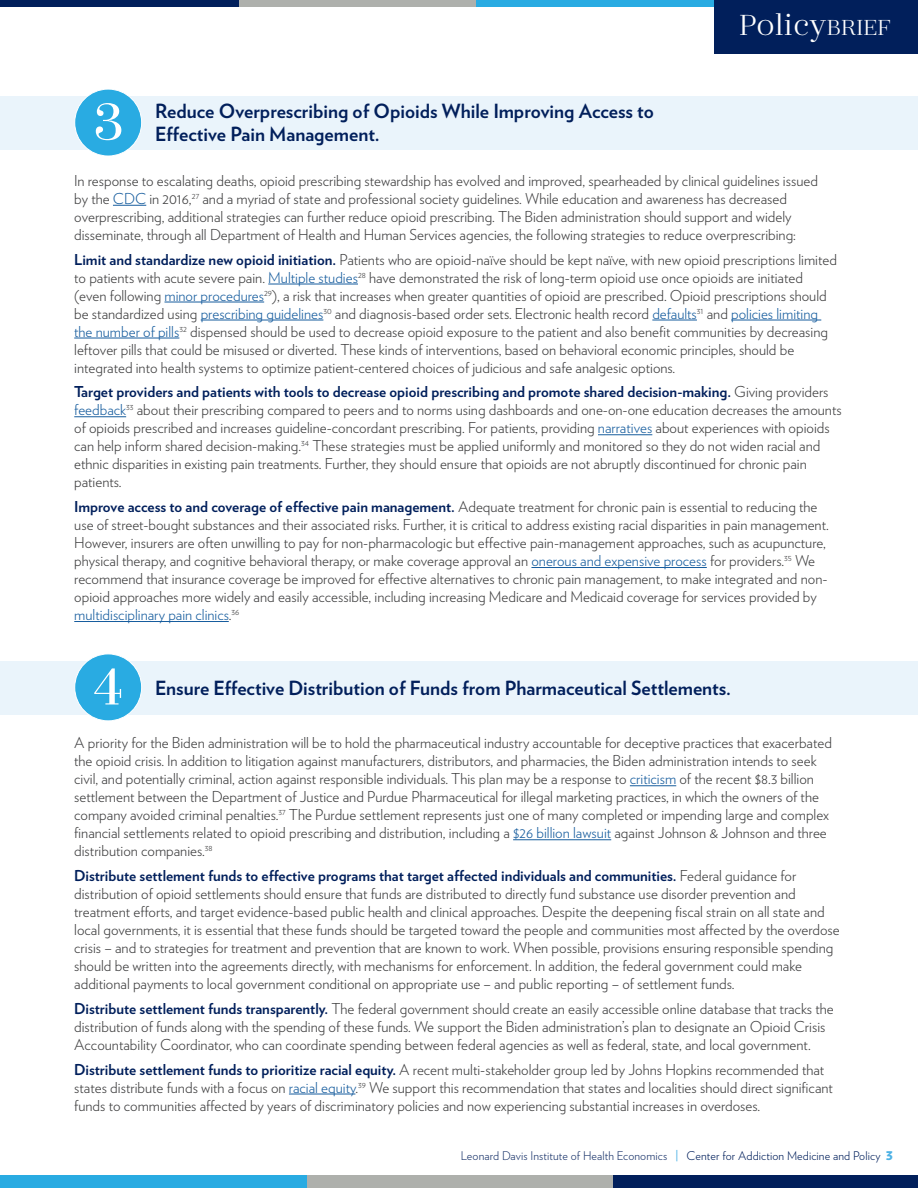
<style>
.page{position:relative;width:918px;height:1188px;background:#fff}
.page>*{position:absolute;margin:0;border:0;box-sizing:border-box;transform-origin:0 0}
.t1{font:500 58.2px "Zahrah";color:#fff}
.t2{font:32.4px "Zahrah";color:#fff}
.t3{font:24.3px "Zahrah";letter-spacing:.01em;color:#fff}
.t4{font:700 19.5px/22.5px "Verlag";color:#011f5b}
.t5{font:300 15px/18px "Verlag";color:#3e3e3f}
.t6{font:300 12px "Verlag";letter-spacing:.01em;color:#1b356b}
.s1{color:#175d9e}
.s2{font-weight:700;color:#011f5b}
.s3{font-weight:400;color:#4eb2e5}
.s4{color:#011f5b}
.s5{font-weight:900;color:#4eb2e5}
</style>
<div class="page">
<div style="left:0;top:661px;width:918px;height:54px;background:#eaf4fb"></div>
<div style="left:75px;top:654px;width:67px;height:67px;background:#29abe2;border-radius:50%"></div>
<div style="left:74px;top:653px;width:68px;height:68px;border:1px solid #fff;border-radius:50%"></div>
<div style="left:238px;top:0;width:239px;height:6px;background:#aeb0ac"></div>
<div style="left:477px;top:0;width:238px;height:6px;background:#29abe2"></div>
<div style="left:714px;top:0;width:204px;height:54px;background:#011f5b"></div>
<div style="left:0;top:0;width:238px;height:6px;background:#011f5b"></div>
<div style="left:0;top:96px;width:918px;height:54px;background:#eaf4fb"></div>
<div style="left:75px;top:89px;width:67px;height:67px;background:#29abe2;border-radius:50%"></div>
<div style="left:74px;top:89px;width:68px;height:68px;border:1px solid #fff;border-radius:50%"></div>
<hr style="left:113px;top:205px;width:33px;height:1px;background:#175d9e">
<hr style="left:268px;top:284px;width:90px;height:1px;background:#175d9e">
<hr style="left:165px;top:302px;width:99px;height:1px;background:#175d9e">
<hr style="left:201px;top:320px;width:122px;height:1px;background:#175d9e">
<hr style="left:652px;top:320px;width:45px;height:1px;background:#175d9e">
<hr style="left:731px;top:320px;width:90px;height:1px;background:#175d9e">
<hr style="left:74px;top:338px;width:105px;height:1px;background:#175d9e">
<hr style="left:74px;top:416px;width:52px;height:1px;background:#175d9e">
<hr style="left:598px;top:434px;width:54px;height:1px;background:#175d9e">
<hr style="left:531px;top:567px;width:176px;height:1px;background:#175d9e">
<hr style="left:74px;top:621px;width:155px;height:1px;background:#175d9e">
<hr style="left:630px;top:785px;width:46px;height:1px;background:#175d9e">
<hr style="left:513px;top:839px;width:98px;height:1px;background:#175d9e">
<hr style="left:289px;top:1094px;width:66px;height:1px;background:#175d9e">
<div style="left:612px;top:1175px;width:306px;height:13px;background:#011f5b"></div>
<div style="left:306px;top:1175px;width:306px;height:13px;background:#aeb0ac"></div>
<div style="left:0;top:1175px;width:306px;height:13px;background:#29abe2"></div>
<p class="t2" style="left:739px;top:7px;width:89px">Policy</p>
<p class="t3" style="left:827px;top:14px;width:66px">BRIEF</p>
<p class="t1" style="left:93px;top:89px;width:32px">3</p>
<p class="t4" style="left:155px;top:99px;width:500px">Reduce Overprescribing of Opioids While Improving Access to<br>Effective Pain Management.</p>
<p class="t5" style="left:74px;top:171px;width:745px">In response to escalating deaths, opioid prescribing stewardship has evolved and improved, spearheaded by clinical guidelines issued by the <span class="s1">CDC</span> in 2016,<sup>27</sup> and a myriad of state and professional society guidelines. While education and awareness has decreased overprescribing, additional strategies can further reduce opioid prescribing. The Biden administration should support and widely disseminate, through all Department of Health and Human Services agencies, the following strategies to reduce overprescribing:</p>
<p class="t5" style="left:74px;top:249px;width:764px"><span class="s2">Limit and standardize new opioid initiation.</span> Patients who are opioid-naïve should be kept naïve, with new opioid prescriptions limited to patients with acute severe pain. <span class="s1">Multiple studies</span><sup>28</sup> have demonstrated the risk of long-term opioid use once opioids are initiated (even following <span class="s1">minor procedures</span><sup>29</sup>), a risk that increases when greater quantities of opioid are prescribed. Opioid prescriptions should be standardized using <span class="s1">prescribing guidelines</span><sup>30</sup> and diagnosis-based order sets. Electronic health record <span class="s1">defaults</span><sup>31</sup> and <span class="s1">policies limiting the number of pills</span><sup>32</sup> dispensed should be used to decrease opioid exposure to the patient and also benefit communities by decreasing leftover pills that could be misused or diverted. These kinds of interventions, based on behavioral economic principles, should be integrated into health systems to optimize patient-centered choices of judicious and safe analgesic options.</p>
<p class="t5" style="left:74px;top:382px;width:769px"><span class="s2">Target providers and patients with tools to decrease opioid prescribing and promote shared decision-making.</span> Giving providers <span class="s1">feedback</span><sup>33</sup> about their prescribing compared to peers and to norms using dashboards and one-on-one education decreases the amounts of opioids prescribed and increases guideline-concordant prescribing. For patients, providing <span class="s1">narratives</span> about experiences with opioids can help inform shared decision-making.<sup>34</sup> These strategies must be applied uniformly and monitored so they do not widen racial and ethnic disparities in existing pain treatments. Further, they should ensure that opioids are not abruptly discontinued for chronic pain patients.</p>
<p class="t5" style="left:74px;top:497px;width:756px"><span class="s2">Improve access to and coverage of effective pain management.</span> Adequate treatment for chronic pain is essential to reducing the use of street-bought substances and their associated risks. Further, it is critical to address existing racial disparities in pain management.<br>However, insurers are often unwilling to pay for non-pharmacologic but effective pain-management approaches, such as acupuncture, physical therapy, and cognitive behavioral therapy, or make coverage approval an <span class="s1">onerous and expensive process</span> for providers.<sup>35</sup> We recommend that insurance coverage be improved for effective alternatives to chronic pain management, to make integrated and non&shy;opioid approaches more widely and easily accessible, including increasing Medicare and Medicaid coverage for services provided by <span class="s1">multidisciplinary pain clinics</span>.<sup>36</sup></p>
<p class="t1" style="left:93px;top:654px;width:32px">4</p>
<p class="t4" style="left:155px;top:676px;width:577px">Ensure Effective Distribution of Funds from Pharmaceutical Settlements.</p>
<p class="t5" style="left:74px;top:733px;width:759px">A priority for the Biden administration will be to hold the pharmaceutical industry accountable for deceptive practices that exacerbated the opioid crisis. In addition to litigation against manufacturers, distributors, and pharmacies, the Biden administration intends to seek civil, and potentially criminal, action against responsible individuals. This plan may be a response to <span class="s1">criticism</span> of the recent $8.3 billion settlement between the Department of Justice and Purdue Pharmaceutical for illegal marketing practices, in which the owners of the company avoided criminal penalties.<sup>37</sup> The Purdue settlement represents just one of many completed or impending large and complex financial settlements related to opioid prescribing and distribution, including a <span class="s1">$26 billion lawsuit</span> against Johnson &amp; Johnson and three distribution companies.<sup>38</sup></p>
<p class="t5" style="left:74px;top:866px;width:767px"><span class="s2">Distribute settlement funds to effective programs that target affected individuals and communities.</span> Federal guidance for distribution of opioid settlements should ensure that funds are distributed to directly fund substance use disorder prevention and treatment efforts, and target evidence-based public health and clinical approaches. Despite the deepening fiscal strain on all state and local governments, it is essential that these funds should be targeted toward the people and communities most affected by the overdose crisis – and to strategies for treatment and prevention that are known to work. When possible, provisions ensuring responsible spending should be written into the agreements directly, with mechanisms for enforcement. In addition, the federal government could make additional payments to local government conditional on appropriate use – and public reporting – of settlement funds.</p>
<p class="t5" style="left:74px;top:999px;width:761px"><span class="s2">Distribute settlement funds transparently.</span> The federal government should create an easily accessible online database that tracks the distribution of funds along with the spending of these funds. We support the Biden administration’s plan to designate an Opioid Crisis<br>Accountability Coordinator, who can coordinate spending between federal agencies as well as federal, state, and local government.</p>
<p class="t5" style="left:74px;top:1059px;width:760px"><span class="s2">Distribute settlement funds to prioritize racial equity.</span> A recent multi-stakeholder group led by Johns Hopkins recommended that states distribute funds with a focus on <span class="s1">racial equity</span>.<sup>39</sup> We support this recommendation that states and localities should direct significant funds to communities affected by years of discriminatory policies and now experiencing substantial increases in overdoses.</p>
<p class="t6" style="left:461px;top:1147px;width:434px">Leonard Davis Institute of Health Economics <span class="s3">|</span> <span class="s4">Center for Addiction Medicine and Policy</span> <span class="s5">3</span></p>
</div>
